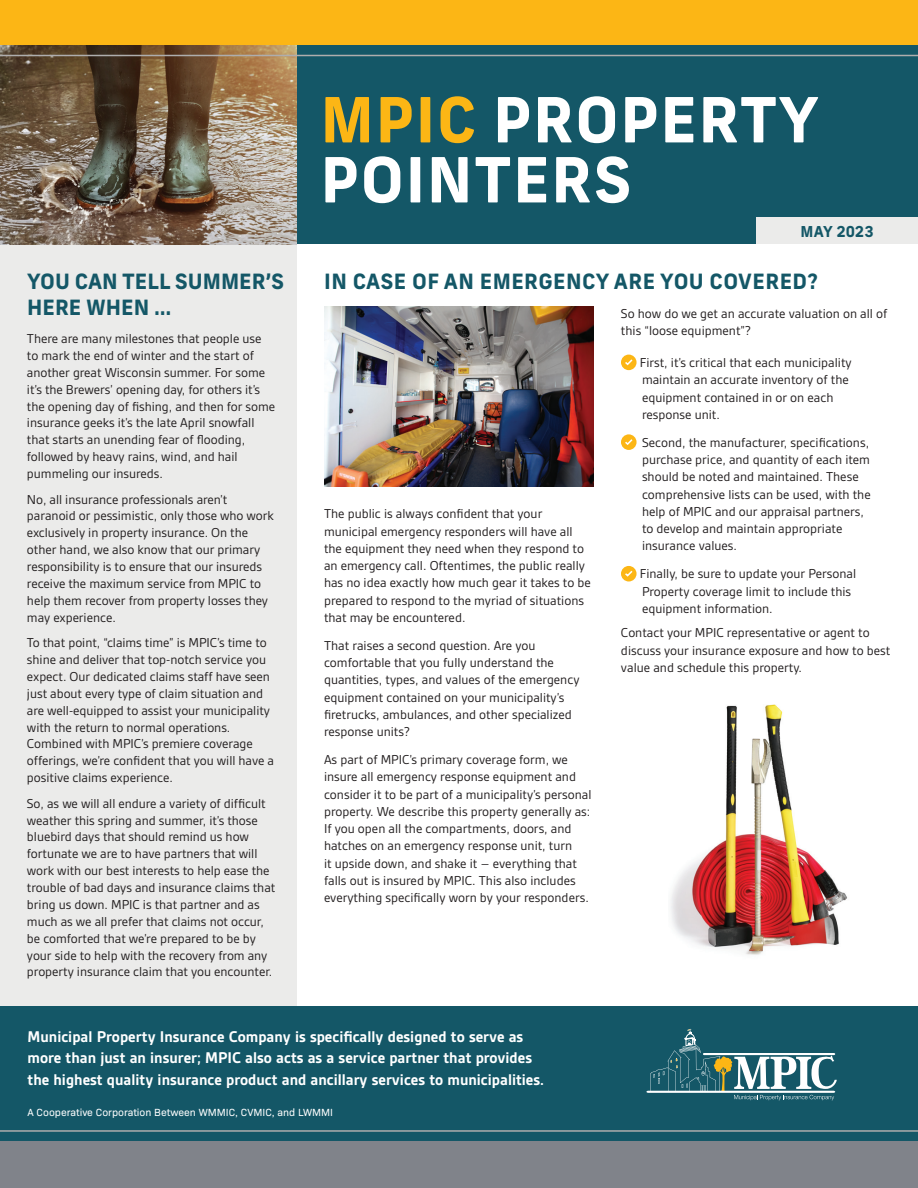
<style>
.page{position:relative;width:918px;height:1188px;background:#fff}
.page>*{position:absolute;margin:0;border:0;box-sizing:border-box;transform-origin:0 0}
.t1{font:700 61.95px/60px "New Frank";letter-spacing:.02em;color:#fff}
.t2{font:700 21px/25.2px "New Frank";letter-spacing:.01em;color:#145767}
.t3{font:700 16.65px/21.5px "Gesta";color:#fff}
.t4{font:700 15px "New Frank";color:#145767}
.t5{font:13.8px/17.2px "Gesta";letter-spacing:-.005em;color:#231f20}
.t6{font:10.5px "Bio Sans";color:#fff}
.s1{color:#fcb615}
</style>
<div class="page">
<img style="left:670px;top:704px;width:177px;height:251px">
<div style="left:0;top:221px;width:297px;height:791px;background:#ebebea"></div>
<div style="left:0;top:37px;width:918px;height:207px;background:#145767"></div>
<div style="left:0;top:1007px;width:918px;height:179px;background:#145767"></div>
<svg style="left:646px;top:1029px;width:191px;height:71px"></svg>
<div style="left:0;top:1141px;width:918px;height:47px;background:#80838a"></div>
<hr style="left:0;top:1130px;width:918px;height:2px;background:#aeadad">
<img style="left:0;top:45px;width:297px;height:199px">
<div style="left:0;top:0;width:918px;height:45px;background:#fcb615"></div>
<hr style="left:0;top:55px;width:918px;height:1px;background:#aeadad">
<div style="left:756px;top:217px;width:162px;height:27px;background:#ebebea"></div>
<div style="left:621px;top:355px;width:16px;height:15px;background:#fcb615;border-radius:50%"></div>
<svg style="left:625px;top:359px;width:8px;height:7px"></svg>
<svg style="left:621px;top:434px;width:16px;height:16px"></svg>
<svg style="left:623px;top:438px;width:11px;height:8px"></svg>
<svg style="left:621px;top:566px;width:16px;height:15px"></svg>
<svg style="left:623px;top:569px;width:11px;height:9px"></svg>
<img style="left:324px;top:307px;width:270px;height:180px">
<h1 class="t1" style="left:320px;top:89px;width:500px"><span class="s1">MPIC</span> PROPERTY<br>POINTERS</h1>
<p class="t4" style="left:800px;top:222px;width:75px">MAY 2023</p>
<h2 class="t2" style="left:27px;top:269px;width:258px">YOU CAN TELL SUMMER’S<br>HERE WHEN …</h2>
<h2 class="t2" style="left:324px;top:269px;width:495px">IN CASE OF AN EMERGENCY ARE YOU COVERED?</h2>
<p class="t5" style="left:621px;top:305px;width:268px">So how do we get an accurate valuation on all of this “loose equipment”?</p>
<p class="t5" style="left:640px;top:354px;width:214px">First, it’s critical that each municipality maintain an accurate inventory of the equipment contained in or on each response unit.</p>
<p class="t5" style="left:642px;top:434px;width:230px">Second, the manufacturer, specifications, purchase price, and quantity of each item should be noted and maintained. These comprehensive lists can be used, with the help of MPIC and our appraisal partners, to develop and maintain appropriate insurance values.</p>
<p class="t5" style="left:640px;top:565px;width:218px">Finally, be sure to update your Personal<br>Property coverage limit to include this equipment information.</p>
<p class="t5" style="left:621px;top:624px;width:271px">Contact your MPIC representative or agent to discuss your insurance exposure and how to best value and schedule this property.</p>
<p class="t5" style="left:27px;top:330px;width:250px;line-height:16.8px">There are many milestones that people use to mark the end of winter and the start of another great Wisconsin summer. For some it’s the Brewers’ opening day, for others it’s the opening day of fishing, and then for some insurance geeks it’s the late April snowfall that starts an unending fear of flooding, followed by heavy rains, wind, and hail pummeling our insureds.</p>
<p class="t5" style="left:27px;top:491px;width:248px;line-height:16.8px">No, all insurance professionals aren’t paranoid or pessimistic, only those who work exclusively in property insurance. On the other hand, we also know that our primary responsibility is to ensure that our insureds receive the maximum service from MPIC to help them recover from property losses they may experience.</p>
<p class="t5" style="left:27px;top:634px;width:249px;line-height:16.8px">To that point, “claims time” is MPIC’s time to shine and deliver that top-notch service you expect. Our dedicated claims staff have seen just about every type of claim situation and are well-equipped to assist your municipality with the return to normal operations.<br>Combined with MPIC’s premiere coverage offerings, we’re confident that you will have a positive claims experience.</p>
<p class="t5" style="left:27px;top:795px;width:250px;line-height:16.8px">So, as we will all endure a variety of difficult weather this spring and summer, it’s those bluebird days that should remind us how fortunate we are to have partners that will work with our best interests to help ease the trouble of bad days and insurance claims that bring us down. MPIC is that partner and as much as we all prefer that claims not occur, be comforted that we’re prepared to be by your side to help with the recovery from any property insurance claim that you encounter.</p>
<p class="t5" style="left:324px;top:505px;width:268px">The public is always confident that your municipal emergency responders will have all the equipment they need when they respond to an emergency call. Oftentimes, the public really has no idea exactly how much gear it takes to be prepared to respond to the myriad of situations that may be encountered.</p>
<p class="t5" style="left:324px;top:637px;width:257px">That raises a second question. Are you comfortable that you fully understand the quantities, types, and values of the emergency equipment contained on your municipality’s firetrucks, ambulances, and other specialized response units?</p>
<p class="t5" style="left:324px;top:751px;width:269px">As part of MPIC’s primary coverage form, we insure all emergency response equipment and consider it to be part of a municipality’s personal property. We describe this property generally as:<br>If you open all the compartments, doors, and hatches on an emergency response unit, turn<br>it upside down, and shake it – everything that falls out is insured by MPIC. This also includes everything specifically worn by your responders.</p>
<p class="t3" style="left:28px;top:1026px;width:518px">Municipal Property Insurance Company is specifically designed to serve as more than just an insurer; MPIC also acts as a service partner that provides the highest quality insurance product and ancillary services to municipalities.</p>
<p class="t6" style="left:28px;top:1105px;width:307px">A Cooperative Corporation Between WMMIC, CVMIC, and LWMMI</p>
</div>
